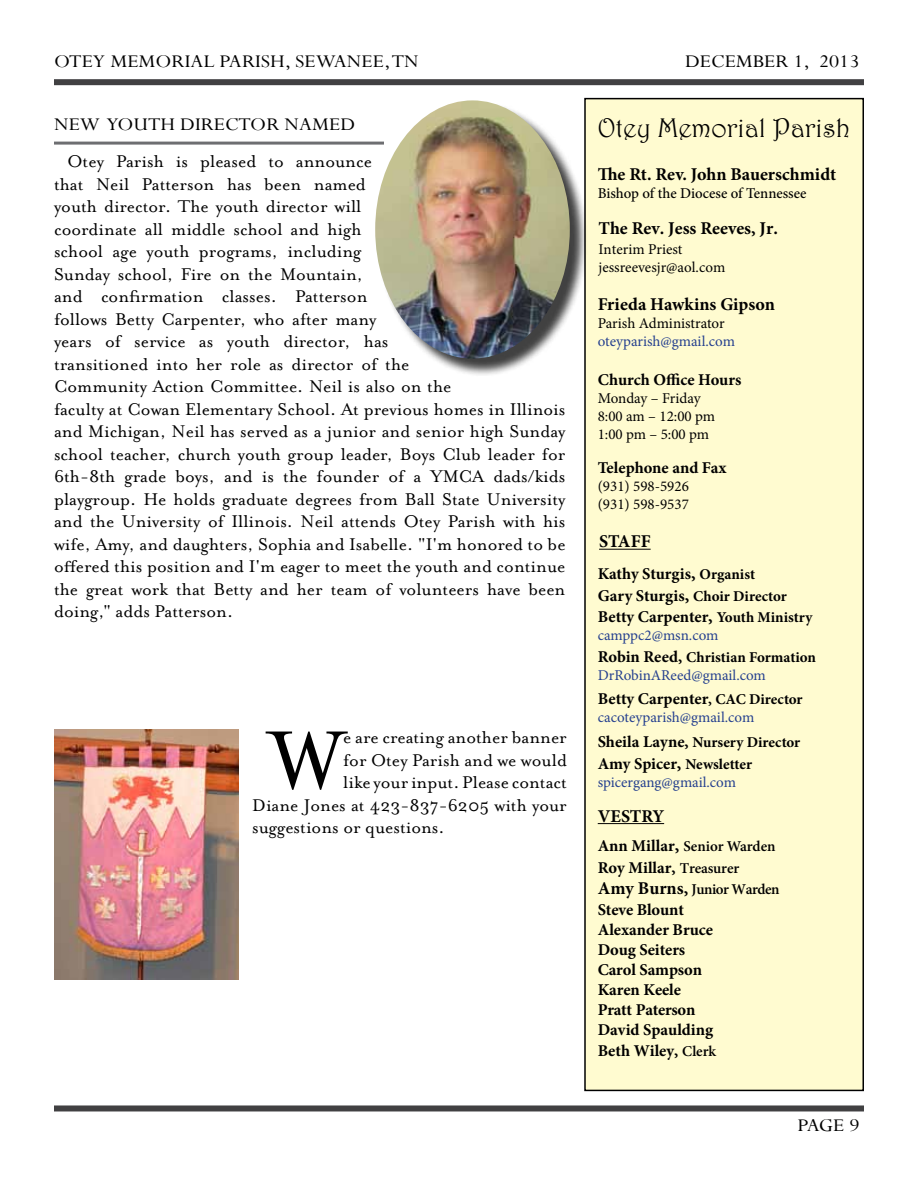
<style>
.page{position:relative;width:918px;height:1188px;background:#fff}
.page>*{position:absolute;margin:0;border:0;box-sizing:border-box;transform-origin:0 0}
.t1{font:94.5px "Mrs Eaves Roman";color:#000}
.t2{font:27px "Harrington";color:#000}
.t3{font:19.95px "Perpetua";color:#000;scale:1.11 1}
.t4{font:19.5px/22.5px "Mrs Eaves Roman";color:#000}
.t5{font:700 18px "Minion Pro";color:#000}
.t6{font:700 16.5px/20.1px "Minion Pro";letter-spacing:-.005em;color:#000}
.t7{font:15px/24.6px "Minion Pro";color:#25408f}
.t8{font:15px/18px "Minion Pro";color:#000}
.t9{font:700 15px/21.6px "Minion Pro";color:#000}
.t10{font:500 15px "Minion Pro";color:#000}
.t11{font:600 15px "Minion Pro";letter-spacing:-.005em;color:#000}
.t12{font:600 15px "Minion Pro";letter-spacing:-.03em;color:#000}
.s1{font-style:inherit}
.s2{font-size:18px}
.s3{font-size:15px}
.s4{font-size:16.5px}
.s5{font-weight:400;color:#25408f}
.s6{font-weight:700;font-size:16.5px;color:#000}
.s7{font-weight:700;color:#000}
.s8{font-weight:700;font-size:18px;color:#000}
.s9{font-weight:700;font-size:16.5px}
.s10{font-weight:700;font-size:18px}
.s11{font-weight:600;font-size:15px}
</style>
<div class="page">
<div style="left:54px;top:1105px;width:810px;height:6px;background:#414042"></div>
<div style="left:585px;top:99px;width:278px;height:991px;background:#fffbd0"></div>
<hr style="left:599px;top:549px;width:52px;height:1px;background:#000">
<hr style="left:598px;top:823px;width:66px;height:1px;background:#000">
<div style="left:584px;top:98px;width:280px;height:993px;border:2px solid #000"></div>
<div style="left:54px;top:79px;width:810px;height:6px;background:#414042"></div>
<hr style="left:54px;top:142px;width:330px;height:3px;background:#6d6e71">
<div style="left:377px;top:103px;width:212px;height:274px;background:#000;opacity:.75"></div>
<img style="left:375px;top:100px;width:195px;height:259px">
<img style="left:54px;top:729px;width:185px;height:251px">
<p class="t3" style="left:54px;top:49px;width:314px">Otey Memo rial Parish, Sewanee, TN</p>
<p class="t3" style="left:685px;top:49px;width:159px">December <span class="s1">1, 2013</span></p>
<p class="t3" style="left:54px;top:111px;width:167px">New Yo uth Directo</p>
<p class="t3" style="left:266px;top:111px;width:82px">r Named</p>
<p class="t4" style="left:54px;top:150px;width:513px;text-indent:13px">Otey Parish is pleased to announce<br>that Neil Patterson has been named<br>youth director. The youth director will<br>coordinate all middle school and high<br>school age youth programs, including<br>Sunday school, Fire on the Mountain,<br>and confirmation classes. Patterson<br>follows Betty Carpenter, who after many<br>years of service as youth director, has<br>transitioned into her role as director of the<br>Community Action Committee. Neil is also on the<br>faculty at Cowan Elementary School. At previous homes in Illinois and Michigan, Neil has served as a junior and senior high Sunday school teacher, church youth group leader, Boys Club leader for 6th-8th grade boys, and is the founder of a YMCA dads/kids playgroup. He holds graduate degrees from Ball State University and the University of Illinois. Neil attends Otey Parish with his wife, Amy, and daughters, Sophia and Isabelle. "I'm honored to be offered this position and I'm eager to meet the youth and continue the great work that Betty and her team of volunteers have been doing," adds Patterson.</p>
<p class="t4" style="left:343px;top:726px;width:225px">e are creating another banner</p>
<p class="t4" style="left:343px;top:749px;width:225px">for Otey Parish and we would</p>
<p class="t4" style="left:343px;top:771px;width:225px">like your input. Please contact</p>
<p class="t4" style="left:252px;top:794px;width:316px">Diane Jones at 423-837-6205 with your</p>
<p class="t4" style="left:252px;top:816px;width:194px">suggestions or questions.</p>
<h1 class="t1" style="left:269px;top:709px;width:76px">W</h1>
<h2 class="t2" style="left:598px;top:111px;width:254px">Otey Memorial Parish</h2>
<p class="t5" style="left:598px;top:162px;width:240px">The Rt. Rev. John Bauerschmidt</p>
<p class="t10" style="left:598px;top:183px;width:210px">Bishop of the Diocese of Tennessee</p>
<p class="t5" style="left:599px;top:216px;width:181px">The Rev. Jess Reeves, Jr.</p>
<p class="t8" style="left:599px;top:240px;width:128px">Interim Priest jessreevesjr@aol.com</p>
<p class="t5" style="left:598px;top:291px;width:179px">Frieda Hawkins Gipson</p>
<p class="t8" style="left:598px;top:314px;width:128px">Parish Administrator</p>
<p class="t7" style="left:598px;top:329px;width:139px">oteyparish@gmail.com</p>
<p class="t6" style="left:598px;top:370px;width:145px">Church Office Hours</p>
<p class="t8" style="left:598px;top:390px;width:119px">Monday – Friday<br>8:00 am – 12:00 pm<br>1:00 pm – 5:00 pm</p>
<p class="t6" style="left:598px;top:457px;width:130px">Telephone and Fax</p>
<p class="t8" style="left:598px;top:477px;width:93px">(931) 598-5926 (931) 598-9537</p>
<p class="t5" style="left:599px;top:529px;width:53px">STAFF</p>
<p class="t6" style="left:598px;top:564px;width:159px">Kathy Sturgis<span class="s2">,</span> <span class="s3">Organist</span></p>
<p class="t9" style="left:598px;top:585px;width:191px"><span class="s4">Gary Sturgis</span><span class="s2">,</span> Choir Director</p>
<p class="t6" style="left:598px;top:607px;width:216px">Betty Carpenter<span class="s2">,</span> <span class="s3">Youth Ministry</span></p>
<p class="t9" style="left:598px;top:625px;width:220px"><span class="s5">camppc2@msn.com<br></span><span class="s4">Robin Reed,</span> Christian Formation</p>
<p class="t7" style="left:598px;top:663px;width:170px">DrRobinAReed@gmail.com</p>
<p class="t6" style="left:598px;top:689px;width:206px">Betty Carpenter<span class="s3">, CAC Director</span></p>
<p class="t7" style="left:598px;top:705px;width:204px">cacoteyparish@gmail.com<br><span class="s6">Sheila Layne,</span> <span class="s7">Nursery Director</span></p>
<p class="t7" style="left:598px;top:755px;width:156px;line-height:18px"><span class="s6">Amy Spicer</span><span class="s8">,</span> <span class="s7">Newsletter </span>spicergang@gmail.com</p>
<p class="t5" style="left:598px;top:803px;width:68px">VESTRY</p>
<p class="t11" style="left:598px;top:836px;width:179px"><span class="s9">Ann Millar</span><span class="s10">,</span> Senior Warden</p>
<p class="t6" style="left:598px;top:857px;width:143px">Roy Millar, <span class="s11">Treasurer</span></p>
<p class="t12" style="left:598px;top:879px;width:183px"><span class="s10">Amy Burns,</span> Junior Warden</p>
<p class="t6" style="left:598px;top:900px;width:120px">Steve Blount<br>Alexander Bruce<br>Doug Seiters<br>Carol Sampson<br>Karen Keele<br>Pratt Paterson<br>David Spaulding<br>Beth Wiley, <span class="s11">Clerk</span></p>
<p class="t3" style="left:797px;top:1113px;width:57px">Page <span class="s1">9</span></p>
</div>
